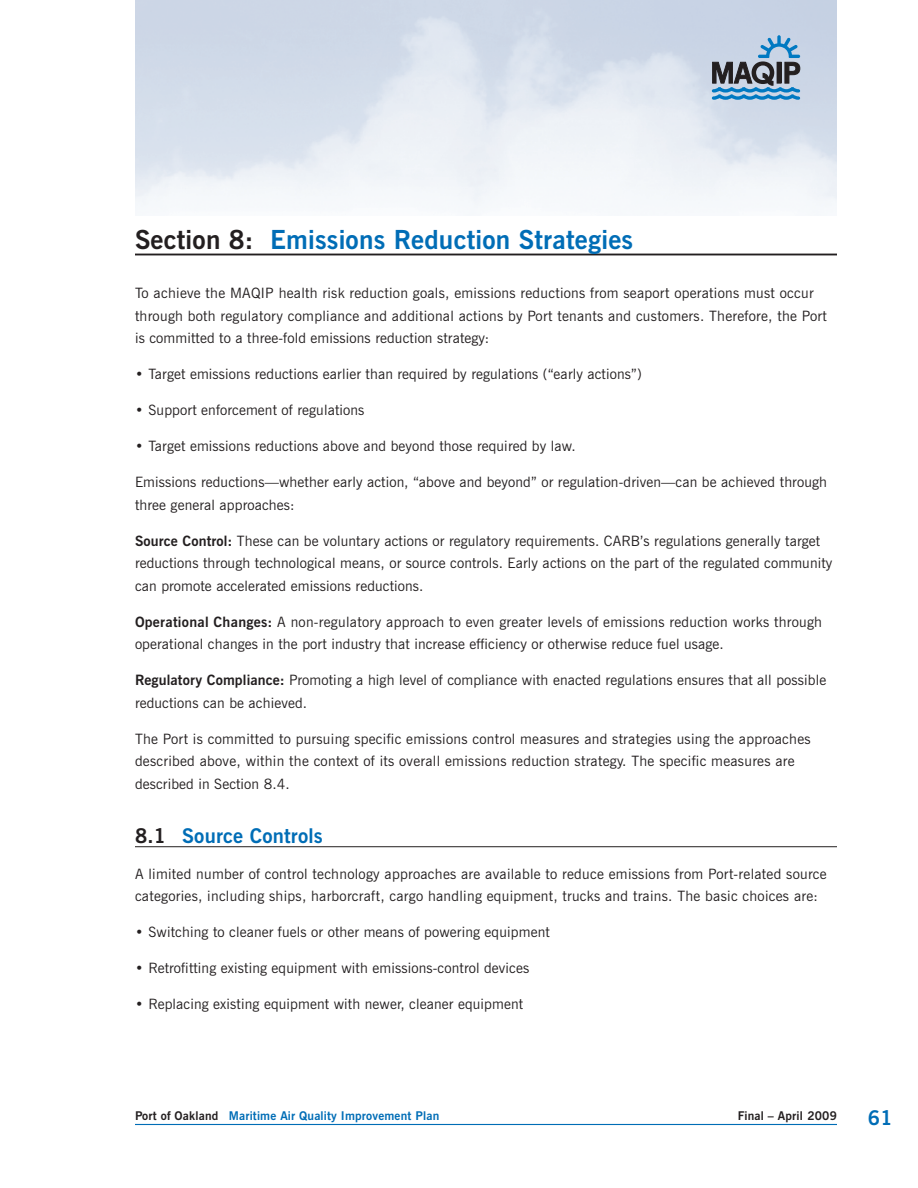
<style>
.page{position:relative;width:918px;height:1188px;background:#fff}
.page>*{position:absolute;margin:0;border:0;box-sizing:border-box;transform-origin:0 0}
.t1{font:700 26.25px "News Gothic BT";letter-spacing:.01em;color:#006db6}
.t2{font:700 20.25px "News Gothic BT";letter-spacing:.01em;color:#006db6}
.t3{font:14.25px/22.5px "News Gothic BT";letter-spacing:.01em;color:#231f20}
.t4{font:700 12px "News Gothic BT";letter-spacing:.015em;color:#006db6}
.t5{font:700 12px "News Gothic BT";letter-spacing:.015em;color:#231f20}
.s1{color:#231f20}
.s2{font-weight:700}
</style>
<div class="page">
<hr style="left:135px;top:1124px;width:702px;height:1px;background:#006db6">
<svg style="left:777px;top:35px;width:4px;height:11px"></svg>
<svg style="left:712px;top:38px;width:88px;height:62px;background:#829db4"></svg>
<hr style="left:135px;top:254px;width:702px;height:1px;background:#231f20">
<hr style="left:135px;top:846px;width:702px;height:1px;background:#231f20">
<h1 class="t1" style="left:135px;top:229px;width:500px"><span class="s1">Section 8:</span> Emissions Reduction Strategies</h1>
<p class="t3" style="left:135px;top:283px;width:694px">To achieve the MAQIP health risk reduction goals, emissions reductions from seaport operations must occur through both regulatory compliance and additional actions by Port tenants and customers. Therefore, the Port is committed to a three-fold emissions reduction strategy:</p>
<p class="t3" style="left:135px;top:364px;width:508px">• Target emissions reductions earlier than required by regulations (“early actions”)</p>
<p class="t3" style="left:135px;top:400px;width:231px">• Support enforcement of regulations</p>
<p class="t3" style="left:135px;top:436px;width:442px">• Target emissions reductions above and beyond those required by law.</p>
<p class="t3" style="left:135px;top:472px;width:694px">Emissions reductions—whether early action, “above and beyond” or regulation-driven—can be achieved through three general approaches:</p>
<p class="t3" style="left:135px;top:531px;width:699px"><span class="s2">Source Control:</span> These can be voluntary actions or regulatory requirements. CARB’s regulations generally target reductions through technological means, or source controls. Early actions on the part of the regulated community can promote accelerated emissions reductions.</p>
<p class="t3" style="left:135px;top:612px;width:689px"><span class="s2">Operational Changes:</span> A non-regulatory approach to even greater levels of emissions reduction works through operational changes in the port industry that increase efficiency or otherwise reduce fuel usage.</p>
<p class="t3" style="left:135px;top:670px;width:693px"><span class="s2">Regulatory Compliance:</span> Promoting a high level of compliance with enacted regulations ensures that all possible reductions can be achieved.</p>
<p class="t3" style="left:135px;top:729px;width:677px">The Port is committed to pursuing specific emissions control measures and strategies using the approaches described above, within the context of its overall emissions reduction strategy. The specific measures are described in Section 8.4.</p>
<h2 class="t2" style="left:135px;top:828px;width:189px"><span class="s1">8.1</span> Source Controls</h2>
<p class="t3" style="left:135px;top:864px;width:693px">A limited number of control technology approaches are available to reduce emissions from Port-related source categories, including ships, harborcraft, cargo handling equipment, trucks and trains. The basic choices are:</p>
<p class="t3" style="left:135px;top:922px;width:416px">• Switching to cleaner fuels or other means of powering equipment</p>
<p class="t3" style="left:135px;top:958px;width:396px">• Retrofitting existing equipment with emissions-control devices</p>
<p class="t3" style="left:135px;top:994px;width:390px">• Replacing existing equipment with newer, cleaner equipment</p>
<p class="t4" style="left:135px;top:1111px;width:306px"><span class="s1">Port of Oakland</span> Maritime Air Quality Improvement Plan</p>
<p class="t5" style="left:738px;top:1111px;width:101px">Final – April 2009</p>
<h2 class="t2" style="left:868px;top:1110px;width:27px">61</h2>
</div>
